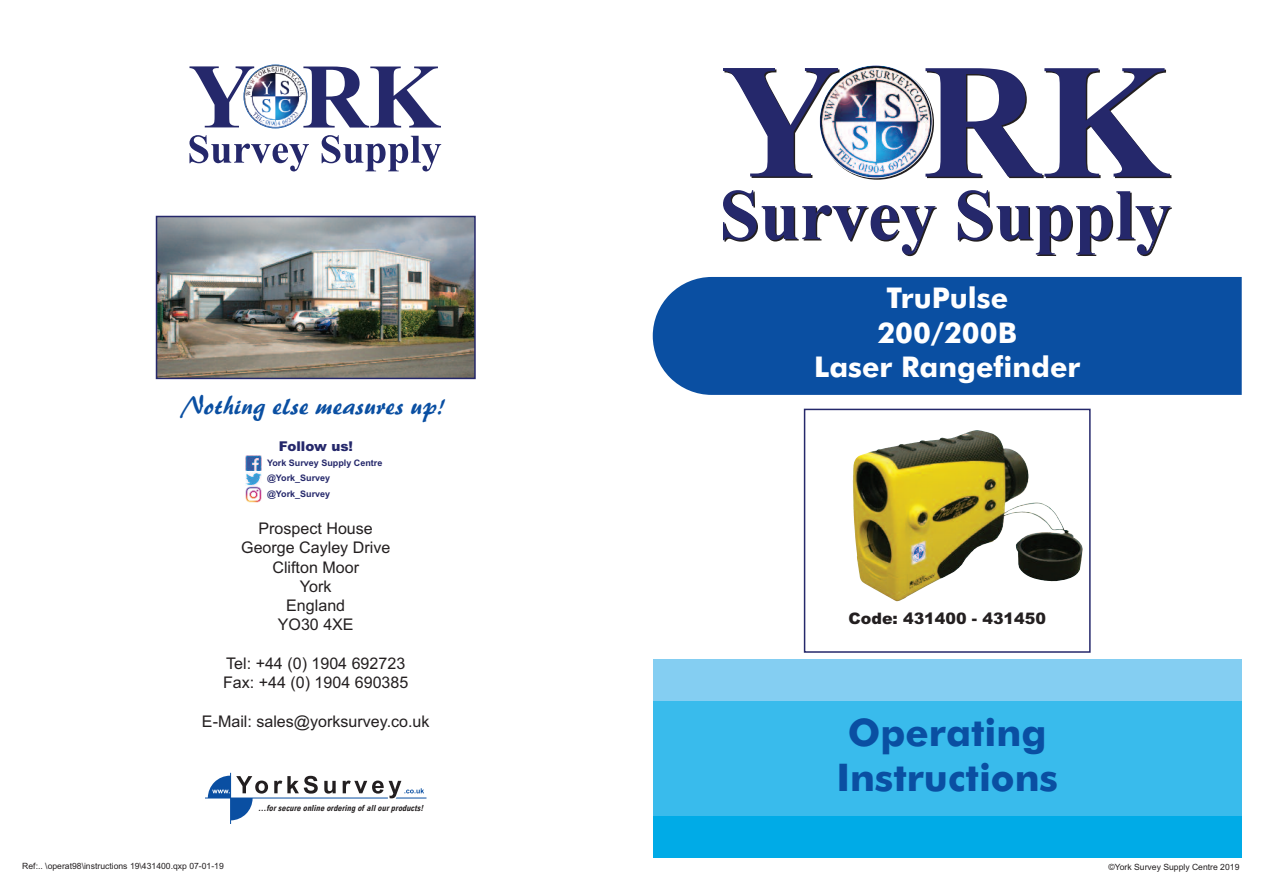
<style>
.page{position:relative;width:1263px;height:893px;background:#fff}
.page>*{position:absolute;margin:0;border:0;box-sizing:border-box;transform-origin:0 0}
.t1{font:700 38.1px/45.8px "Futura BT";color:#0a4fa2;text-align:center}
.t2{font:700 28.65px/34.3px "Futura BT";color:#fff;text-align:center}
.t3{font:25.8px "Brush 445 BT";color:#0a4fa2}
.t4{font:16.05px/19.2px "Arial";color:#231f20;text-align:center}
.t5{font:900 15.9px "Arial";color:#231f20}
.t6{font:900 13.5px "Arial";color:#25286b}
.t7{font:700 9px/15.6px "Arial";color:#25286b}
.t8{font:8.55px "Arial";color:#231f20}
.t9{font:italic 700 condensed 8.4px "Arial";color:#231f20}
</style>
<div class="page">
<div style="left:653px;top:659px;width:589px;height:42px;background:#84cef2"></div>
<div style="left:653px;top:701px;width:589px;height:115px;background:#39bbec"></div>
<div style="left:653px;top:816px;width:589px;height:42px;background:#00abe7"></div>
<svg style="left:852px;top:444px;width:231px;height:158px"></svg>
<img style="left:853px;top:430px;width:149px;height:53px">
<div style="left:804px;top:409px;width:287px;height:244px;border:2px solid #25286b"></div>
<svg style="left:723px;top:68px;width:447px;height:187px"></svg>
<img style="left:820px;top:68px;width:112px;height:109px">
<div style="left:819px;top:65px;width:113px;height:113px;border:2px solid #fff;border-radius:50%"></div>
<div style="left:653px;top:277px;width:589px;height:118px;background:#0a4fa2"></div>
<img style="left:159px;top:219px;width:314px;height:157px">
<div style="left:156px;top:216px;width:320px;height:163px;border:2px solid #25286b"></div>
<svg style="left:205px;top:773px;width:221px;height:51px"></svg>
<svg style="left:189px;top:135px;width:252px;height:36px"></svg>
<svg style="left:189px;top:66px;width:252px;height:62px"></svg>
<img style="left:244px;top:65px;width:63px;height:63px">
<div style="left:243px;top:65px;width:64px;height:63px;border:2px solid #0a4fa2;border-radius:50%"></div>
<img style="left:246px;top:456px;width:15px;height:15px">
<svg style="left:246px;top:472px;width:15px;height:15px"></svg>
<svg style="left:246px;top:487px;width:15px;height:15px"></svg>
<h3 class="t3" style="left:185px;top:390px;width:264px">Nothing else measures up!</h3>
<p class="t7" style="left:267px;top:455px;width:117px">York Survey Supply Centre</p>
<p class="t6" style="left:279px;top:439px;width:76px">Follow us!</p>
<p class="t7" style="left:267px;top:471px;width:65px">@York_Survey @York_Survey</p>
<p class="t4" style="left:241px;top:519px;width:151px">Prospect House<br>George Cayley Drive<br>Clifton Moor<br>York<br>England<br>YO30 4XE</p>
<p class="t4" style="left:223px;top:654px;width:187px;text-align:left">Tel: +44 (0) 1904 692723<br>Fax: +44 (0) 1904 690385</p>
<p class="t4" style="left:202px;top:712px;width:229px">E-Mail: sales@yorksurvey.co.uk</p>
<p class="t9" style="left:258px;top:804px;width:168px">...for secure online ordering of all our products!</p>
<h2 class="t2" style="left:814px;top:281px;width:268px">TruPulse<br>200/200B<br>Laser Rangefinder</h2>
<p class="t5" style="left:848px;top:610px;width:199px">Code: 431400 - 431450</p>
<h1 class="t1" style="left:836px;top:709px;width:223px">Operating<br>Instructions</h1>
<p class="t8" style="left:22px;top:861px;width:203px">Ref:.. \operat98\instructions 19\431400.qxp 07-01-19</p>
<p class="t8" style="left:1108px;top:862px;width:132px">©York Survey Supply Centre 2019</p>
</div>
